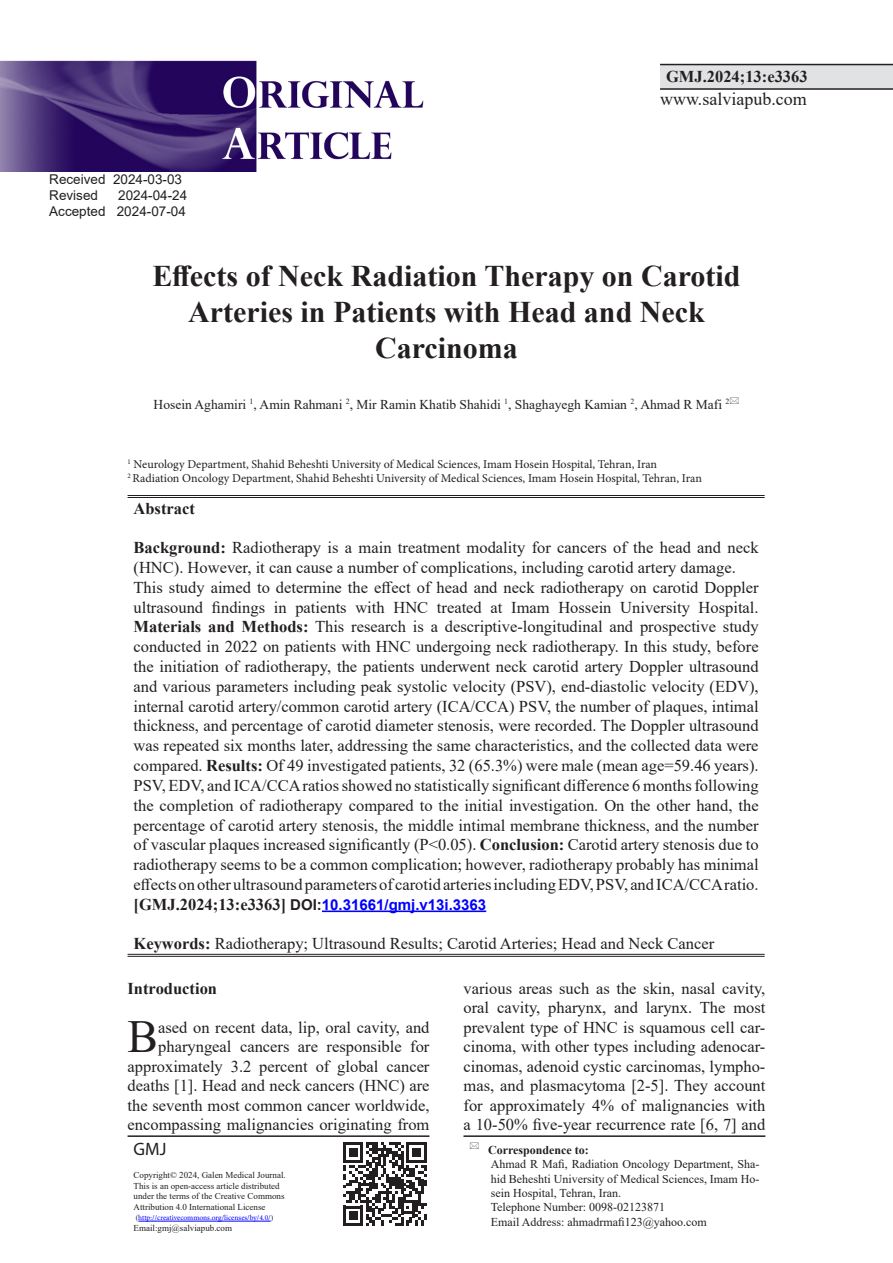
<style>
.page{position:relative;width:893px;height:1263px;background:#fff}
.page>*{position:absolute;margin:0;border:0;box-sizing:border-box;transform-origin:0 0}
.List_Paragraph{font:45.9px "Times New Roman";color:#231f20}
.t1{font:700 30px/36px "Times New Roman";color:#231f20;text-align:center}
.t2{font:18px "Times New Roman";color:#231f20}
.t3{font:18px "Myriad Pro";color:#231f20}
.List_Paragraph-2{font:16.5px/19.8px "Times New Roman";color:#231f20;text-align:justify}
.List_Paragraph-3{font:700 16.5px "Times New Roman";color:#231f20}
.t4{font:700 15px "Arial";color:#00f}
.t5{font:13.5px "Times New Roman";color:#231f20}
.t6{font:13.5px "Arial";color:#231f20}
.t7{font:12px "Minion Pro";color:#231f20}
.t8{font:12px/14.4px "Times New Roman";color:#231f20;text-align:justify}
.t9{font:700 12px "Times New Roman";color:#231f20}
.t10{font:9px "Times New Roman";color:#231f20}
.t11{font:7.5px "Minion Pro";letter-spacing:-.005em;color:#00f}
.s1{font-weight:700}
.s2{font-family:"Times New Roman";font-size:16.5px;color:#231f20}
.s3{color:#231f20}
.s4{font-family:"Times New Roman";color:#231f20}
</style>
<div class="page">
<div style="left:660px;top:65px;width:233px;height:24px;background:#e1e2e4"></div>
<hr style="left:660px;top:64px;width:233px;height:1px;background:#231f20">
<hr style="left:660px;top:88px;width:233px;height:2px;background:#231f20">
<hr style="left:463px;top:1135px;width:302px;height:2px;background:#231f20">
<svg style="left:343px;top:1142px;width:84px;height:84px"></svg>
<hr style="left:128px;top:495px;width:637px;height:1px;background:#231f20">
<hr style="left:128px;top:497px;width:637px;height:1px;background:#231f20">
<hr style="left:128px;top:954px;width:637px;height:1px;background:#231f20">
<hr style="left:128px;top:956px;width:637px;height:1px;background:#231f20">
<hr style="left:322px;top:910px;width:164px;height:2px;background:#00f">
<img style="left:0;top:60px;width:424px;height:112px">
<hr style="left:128px;top:1135px;width:301px;height:2px;background:#231f20">
<hr style="left:138px;top:1221px;width:133px;height:1px;background:#00f">
<p class="t6" style="left:49px;top:170px;width:134px">Received 2024-03-03</p>
<p class="t6" style="left:49px;top:186px;width:50px">Revised</p>
<p class="t6" style="left:118px;top:186px;width:71px">2024-04-24</p>
<p class="t6" style="left:49px;top:202px;width:138px">Accepted 2024-07-04</p>
<p class="List_Paragraph-3" style="left:666px;top:64px;width:143px">GMJ.2024;13:e3363</p>
<p class="t2" style="left:660px;top:87px;width:148px">www.salviapub.com</p>
<p class="t1" style="left:152px;top:257px;width:590px">Effects of Neck Radiation Therapy on Carotid<br>Arteries in Patients with Head and Neck</p>
<p class="t1" style="left:375px;top:329px;width:144px">Carcinoma</p>
<p class="t5" style="left:154px;top:394px;width:577px">Hosein Aghamiri <sup>1</sup>, Amin Rahmani <sup>2</sup>, Mir Ramin Khatib Shahidi <sup>1</sup>, Shaghayegh Kamian <sup>2</sup>, Ahmad R Mafi <sup>2</sup></p>
<p class="t7" style="left:128px;top:456px;width:531px"><sup>1</sup> Neurology Department, Shahid Beheshti University of Medical Sciences, Imam Hosein Hospital, Tehran, Iran</p>
<p class="t7" style="left:128px;top:470px;width:576px"><sup>2</sup> Radiation Oncology Department, Shahid Beheshti University of Medical Sciences, Imam Hosein Hospital, Tehran, Iran</p>
<p class="List_Paragraph-3" style="left:134px;top:496px;width:63px">Abstract</p>
<p class="List_Paragraph-2" style="left:134px;top:537px;width:627px"><span class="s1">Background:</span> Radiotherapy is a main treatment modality for cancers of the head and neck (HNC). However, it can cause a number of complications, including carotid artery damage.</p>
<p class="List_Paragraph-2" style="left:134px;top:577px;width:627px">This study aimed to determine the effect of head and neck radiotherapy on carotid Doppler ultrasound findings in patients with HNC treated at Imam Hossein University Hospital.<br><span class="s1">Materials and Methods:</span> This research is a descriptive-longitudinal and prospective study conducted in 2022 on patients with HNC undergoing neck radiotherapy. In this study, before the initiation of radiotherapy, the patients underwent neck carotid artery Doppler ultrasound and various parameters including peak systolic velocity (PSV), end-diastolic velocity (EDV), internal carotid artery/common carotid artery (ICA/CCA) PSV, the number of plaques, intimal thickness, and percentage of carotid diameter stenosis, were recorded. The Doppler ultrasound was repeated six months later, addressing the same characteristics, and the collected data were compared. <span class="s1">Results:</span> Of 49 investigated patients, 32 (65.3%) were male (mean age=59.46 years).<br>PSV, EDV, and ICA/CCA ratios showed no statistically significant difference 6 months following the completion of radiotherapy compared to the initial investigation. On the other hand, the percentage of carotid artery stenosis, the middle intimal membrane thickness, and the number of vascular plaques increased significantly (P&lt;0.05). <span class="s1">Conclusion:</span> Carotid artery stenosis due to radiotherapy seems to be a common complication; however, radiotherapy probably has minimal effects on other ultrasound parameters of carotid arteries including EDV, PSV, and ICA/CCA ratio.</p>
<p class="t4" style="left:134px;top:894px;width:354px"><span class="s2">[GMJ.2024;13:e3363]</span> <span class="s3">DOI:</span>10.31661/gmj.v13i.3363</p>
<p class="List_Paragraph-2" style="left:134px;top:933px;width:582px"><span class="s1">Keywords:</span> Radiotherapy; Ultrasound Results; Carotid Arteries; Head and Neck Cancer</p>
<p class="List_Paragraph-3" style="left:128px;top:976px;width:91px">Introduction</p>
<p class="List_Paragraph" style="left:128px;top:1004px;width:32px">B</p>
<p class="List_Paragraph-2" style="left:463px;top:978px;width:303px">various areas such as the skin, nasal cavity, oral cavity, pharynx, and larynx. The most prevalent type of HNC is squamous cell car&shy;cinoma, with other types including adenocar&shy;cinomas, adenoid cystic carcinomas, lympho&shy;mas, and plasmacytoma [2-5]. They account for approximately 4% of malignancies with a 10-50% five-year recurrence rate [6, 7] and</p>
<p class="List_Paragraph-2" style="left:128px;top:1017px;width:303px;text-align:right">ased on recent data, lip, oral cavity, and pharyngeal cancers are responsible for approximately 3.2 percent of global cancer deaths [1]. Head and neck cancers (HNC) are the seventh most common cancer worldwide, encompassing malignancies originating from</p>
<p class="t3" style="left:134px;top:1138px;width:34px">GMJ</p>
<p class="t10" style="left:134px;top:1169px;width:154px">Copyright© 2024, Galen Medical Journal.</p>
<p class="t10" style="left:134px;top:1179px;width:148px">This is an open-access article distributed</p>
<p class="t10" style="left:134px;top:1190px;width:152px">under the terms of the Creative Commons</p>
<p class="t10" style="left:134px;top:1200px;width:133px">Attribution 4.0 International License</p>
<p class="t11" style="left:136px;top:1213px;width:139px"><span class="s4">(</span>http://creativecommons.org/licenses/by/4.0/<span class="s4">)</span></p>
<p class="t10" style="left:134px;top:1221px;width:100px">Email:gmj@salviapub.com</p>
<p class="t9" style="left:488px;top:1141px;width:102px">Correspondence to:</p>
<p class="t8" style="left:491px;top:1156px;width:270px">Ahmad R Mafi, Radiation Oncology Department, Sha&shy;hid Beheshti University of Medical Sciences, Imam Ho&shy;sein Hospital, Tehran, Iran.</p>
<p class="t8" style="left:491px;top:1200px;width:176px">Telephone Number: 0098-02123871</p>
<p class="t8" style="left:491px;top:1214px;width:218px">Email Address: ahmadrmafi123@yahoo.com</p>
</div>
